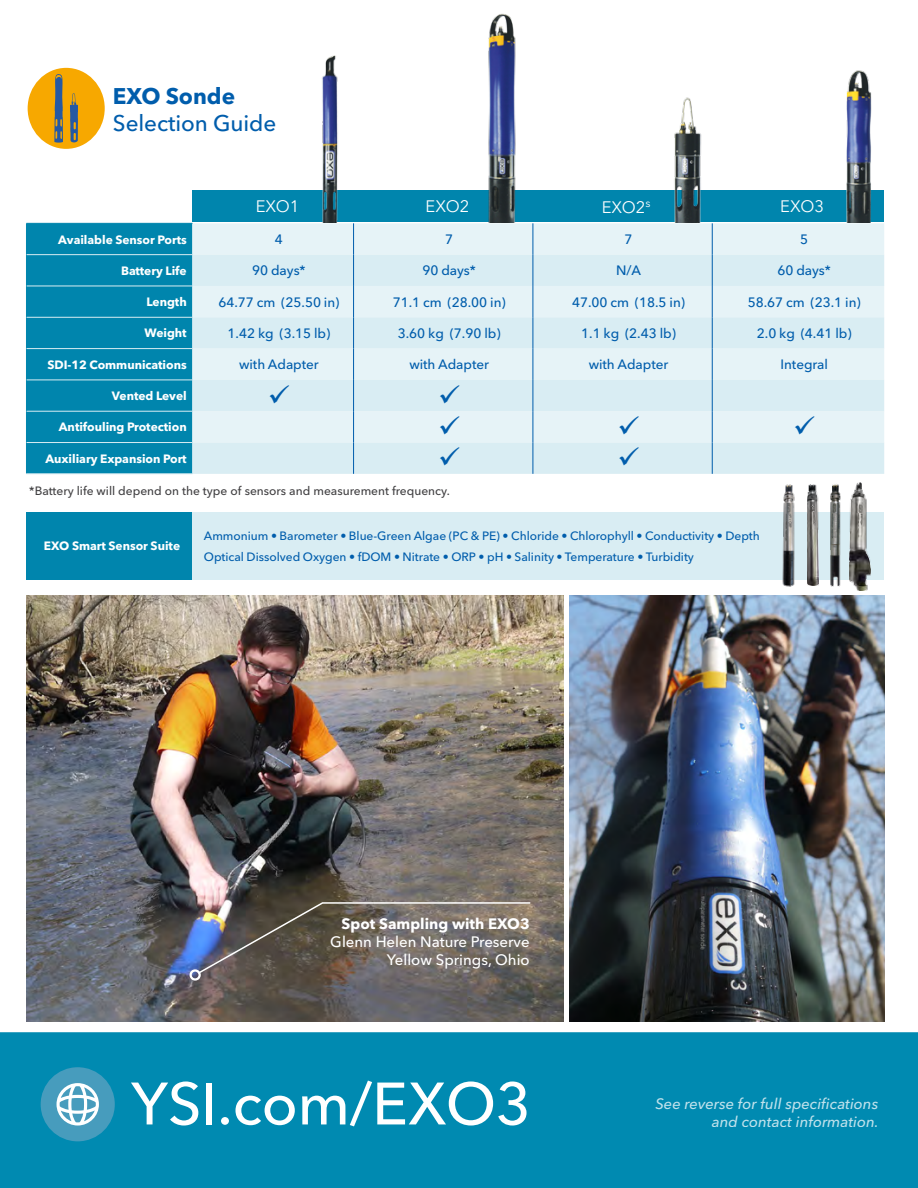
<style>
.page{position:relative;width:918px;height:1188px;background:#fff}
.page>*{position:absolute;margin:0;border:0;box-sizing:border-box;transform-origin:0 0}
.t1{font:500 59.1px "Avenir Next LT Pro";letter-spacing:-.005em;color:#fff}
.t2{font:500 22.5px "Avenir Next LT Pro";letter-spacing:-.005em;color:#005dac}
.t3{font:700 22.5px "Avenir Next LT Pro";letter-spacing:-.005em;color:#005dac}
.t4{font:16.5px "Avenir Next LT Pro";letter-spacing:-.005em;color:#fff}
.t5{font:italic 500 15px/18px "Avenir Next LT Pro";color:#fff;text-align:right}
.t6{font:500 15px/18px "Avenir Next LT Pro";color:#fff;text-align:right}
.t7{font:700 15px "Avenir Next LT Pro";color:#fff}
.t8{font:500 13.5px "Avenir Next LT Pro";letter-spacing:-.005em;color:#005dac}
.t9{font:500 12px/21px "Avenir Next LT Pro";letter-spacing:-.005em;color:#005dac}
.t10{font:700 12px "Avenir Next LT Pro";letter-spacing:-.005em;color:#fff}
.t11{font:500 12px "Avenir Next LT Pro";color:#414042}
.t12{font:11.4px "Avenir Next LT Pro";color:#fff}
</style>
<div class="page">
<div style="left:192px;top:512px;width:692px;height:68px;background:#d9edf3"></div>
<div style="left:0;top:1032px;width:918px;height:156px;background:#008ab1"></div>
<div style="left:192px;top:190px;width:692px;height:32px;background:#0085ad"></div>
<div style="left:26px;top:512px;width:166px;height:68px;background:#0085ad"></div>
<div style="left:28px;top:68px;width:77px;height:81px;background:#f7a800;border-radius:50%"></div>
<svg style="left:70px;top:93px;width:8px;height:50px"></svg>
<svg style="left:54px;top:74px;width:9px;height:69px"></svg>
<div style="left:27px;top:224px;width:165px;height:249px;background:#0085ad"></div>
<div style="left:192px;top:223px;width:692px;height:32px;background:#e6f3f7"></div>
<svg style="left:192px;top:255px;width:692px;height:219px;background:#deeff4"></svg>
<hr style="left:26px;top:224px;width:1px;height:31px;background:#0085ad">
<hr style="left:26px;top:255px;width:1px;height:31px;background:#0085ad">
<hr style="left:26px;top:286px;width:1px;height:31px;background:#0085ad">
<hr style="left:26px;top:317px;width:1px;height:32px;background:#0085ad">
<hr style="left:26px;top:349px;width:1px;height:31px;background:#0085ad">
<hr style="left:26px;top:380px;width:1px;height:31px;background:#0085ad">
<hr style="left:26px;top:411px;width:1px;height:32px;background:#0085ad">
<hr style="left:26px;top:443px;width:1px;height:30px;background:#0085ad">
<hr style="left:26px;top:223px;width:166px;height:1px;background:#0085ad">
<hr style="left:27px;top:254px;width:165px;height:1px;background:#d9edf3">
<hr style="left:27px;top:286px;width:165px;height:1px;background:#d9edf3">
<hr style="left:27px;top:317px;width:165px;height:1px;background:#d9edf3">
<hr style="left:27px;top:348px;width:165px;height:1px;background:#d9edf3">
<hr style="left:27px;top:380px;width:165px;height:1px;background:#d9edf3">
<hr style="left:27px;top:411px;width:165px;height:1px;background:#d9edf3">
<hr style="left:27px;top:442px;width:165px;height:1px;background:#d9edf3">
<hr style="left:26px;top:473px;width:166px;height:1px;background:#d9edf3">
<hr style="left:353px;top:223px;width:1px;height:32px;background:#005dac">
<hr style="left:533px;top:223px;width:1px;height:32px;background:#005dac">
<hr style="left:353px;top:255px;width:1px;height:31px;background:#005dac">
<hr style="left:533px;top:255px;width:1px;height:31px;background:#005dac">
<hr style="left:353px;top:286px;width:1px;height:31px;background:#005dac">
<hr style="left:533px;top:286px;width:1px;height:31px;background:#005dac">
<hr style="left:353px;top:317px;width:1px;height:32px;background:#005dac">
<hr style="left:533px;top:317px;width:1px;height:32px;background:#005dac">
<hr style="left:353px;top:349px;width:1px;height:31px;background:#005dac">
<hr style="left:533px;top:349px;width:1px;height:31px;background:#005dac">
<hr style="left:353px;top:380px;width:1px;height:31px;background:#005dac">
<hr style="left:533px;top:380px;width:1px;height:31px;background:#005dac">
<hr style="left:353px;top:411px;width:1px;height:32px;background:#005dac">
<hr style="left:533px;top:411px;width:1px;height:32px;background:#005dac">
<hr style="left:353px;top:443px;width:1px;height:31px;background:#005dac">
<hr style="left:533px;top:443px;width:1px;height:31px;background:#005dac">
<hr style="left:712px;top:223px;width:1px;height:32px;background:#005dac">
<hr style="left:712px;top:255px;width:1px;height:31px;background:#005dac">
<hr style="left:712px;top:286px;width:1px;height:31px;background:#005dac">
<hr style="left:712px;top:317px;width:1px;height:32px;background:#005dac">
<hr style="left:712px;top:349px;width:1px;height:31px;background:#005dac">
<hr style="left:712px;top:380px;width:1px;height:31px;background:#005dac">
<hr style="left:712px;top:411px;width:1px;height:32px;background:#005dac">
<hr style="left:712px;top:443px;width:1px;height:31px;background:#005dac">
<div style="left:41px;top:1067px;width:74px;height:74px;background:#479cbd;border-radius:50%"></div>
<svg style="left:57px;top:1083px;width:42px;height:43px"></svg>
<img style="left:26px;top:595px;width:538px;height:427px">
<img style="left:569px;top:595px;width:315px;height:427px">
<img style="left:322px;top:56px;width:16px;height:166px">
<img style="left:488px;top:13px;width:28px;height:209px">
<img style="left:674px;top:97px;width:28px;height:125px">
<img style="left:846px;top:71px;width:26px;height:151px">
<svg style="left:197px;top:901px;width:334px;height:74px;background:#6d6763"></svg>
<div style="left:190px;top:969px;width:11px;height:12px;border:2px solid #fff;border-radius:50%"></div>
<img style="left:808px;top:485px;width:11px;height:100px">
<img style="left:782px;top:484px;width:13px;height:103px">
<img style="left:830px;top:484px;width:11px;height:103px">
<img style="left:850px;top:482px;width:20px;height:109px">
<svg style="left:270px;top:384px;width:19px;height:19px"></svg>
<svg style="left:440px;top:384px;width:19px;height:19px"></svg>
<svg style="left:440px;top:416px;width:19px;height:18px"></svg>
<svg style="left:619px;top:416px;width:20px;height:18px"></svg>
<svg style="left:795px;top:416px;width:19px;height:18px"></svg>
<svg style="left:440px;top:447px;width:19px;height:19px"></svg>
<svg style="left:619px;top:447px;width:20px;height:19px"></svg>
<h2 class="t3" style="left:113px;top:83px;width:124px">EXO Sonde</h2>
<h2 class="t2" style="left:113px;top:109px;width:165px">Selection Guide</h2>
<p class="t4" style="left:256px;top:197px;width:45px">EXO1</p>
<p class="t4" style="left:426px;top:197px;width:45px">EXO2</p>
<p class="t4" style="left:602px;top:198px;width:45px">EXO2</p>
<p class="t4" style="left:780px;top:197px;width:45px">EXO3</p>
<p class="t12" style="left:645px;top:196px;width:7px">s</p>
<p class="t10" style="left:58px;top:232px;width:130px">Available Sensor Ports</p>
<p class="t8" style="left:275px;top:231px;width:10px">4</p>
<p class="t8" style="left:445px;top:231px;width:10px">7</p>
<p class="t8" style="left:625px;top:231px;width:10px">7</p>
<p class="t8" style="left:800px;top:231px;width:10px">5</p>
<p class="t10" style="left:121px;top:263px;width:67px">Battery Life</p>
<p class="t8" style="left:252px;top:263px;width:55px">90 days*</p>
<p class="t8" style="left:422px;top:263px;width:55px">90 days*</p>
<p class="t8" style="left:616px;top:263px;width:27px">N/A</p>
<p class="t8" style="left:777px;top:263px;width:55px">60 days*</p>
<p class="t10" style="left:147px;top:295px;width:42px">Length</p>
<p class="t8" style="left:218px;top:294px;width:123px">64.77 cm (25.50 in)</p>
<p class="t8" style="left:393px;top:294px;width:115px">71.1 cm (28.00 in)</p>
<p class="t8" style="left:572px;top:294px;width:115px">47.00 cm (18.5 in)</p>
<p class="t8" style="left:748px;top:294px;width:115px">58.67 cm (23.1 in)</p>
<p class="t10" style="left:145px;top:326px;width:44px">Weight</p>
<p class="t8" style="left:228px;top:325px;width:104px">1.42 kg (3.15 lb)</p>
<p class="t8" style="left:398px;top:325px;width:104px">3.60 kg (7.90 lb)</p>
<p class="t8" style="left:581px;top:325px;width:96px">1.1 kg (2.43 lb)</p>
<p class="t8" style="left:757px;top:325px;width:96px">2.0 kg (4.41 lb)</p>
<p class="t10" style="left:47px;top:357px;width:141px">SDI-12 Communications</p>
<p class="t8" style="left:239px;top:357px;width:81px">with Adapter</p>
<p class="t8" style="left:409px;top:357px;width:81px">with Adapter</p>
<p class="t8" style="left:589px;top:357px;width:81px">with Adapter</p>
<p class="t8" style="left:780px;top:357px;width:49px">Integral</p>
<p class="t10" style="left:112px;top:389px;width:76px">Vented Level</p>
<p class="t10" style="left:59px;top:420px;width:129px">Antifouling Protection</p>
<p class="t10" style="left:45px;top:451px;width:143px">Auxiliary Expansion Port</p>
<p class="t11" style="left:29px;top:484px;width:422px">*Battery life will depend on the type of sensors and measurement frequency.</p>
<p class="t10" style="left:44px;top:539px;width:138px">EXO Smart Sensor Suite</p>
<p class="t9" style="left:204px;top:525px;width:558px">Ammonium • Barometer • Blue-Green Algae (PC &amp; PE) • Chloride • Chlorophyll • Conductivity • Depth<br>Optical Dissolved Oxygen • fDOM • Nitrate • ORP • pH • Salinity • Temperature • Turbidity</p>
<p class="t7" style="left:342px;top:915px;width:190px">Spot Sampling with EXO3</p>
<p class="t6" style="left:330px;top:933px;width:201px">Glenn Helen Nature Preserve<br>Yellow Springs, Ohio</p>
<h1 class="t1" style="left:131px;top:1068px;width:401px">YSI.com/EXO3</h1>
<p class="t5" style="left:655px;top:1094px;width:225px">See reverse for full specifications and contact information.</p>
</div>
